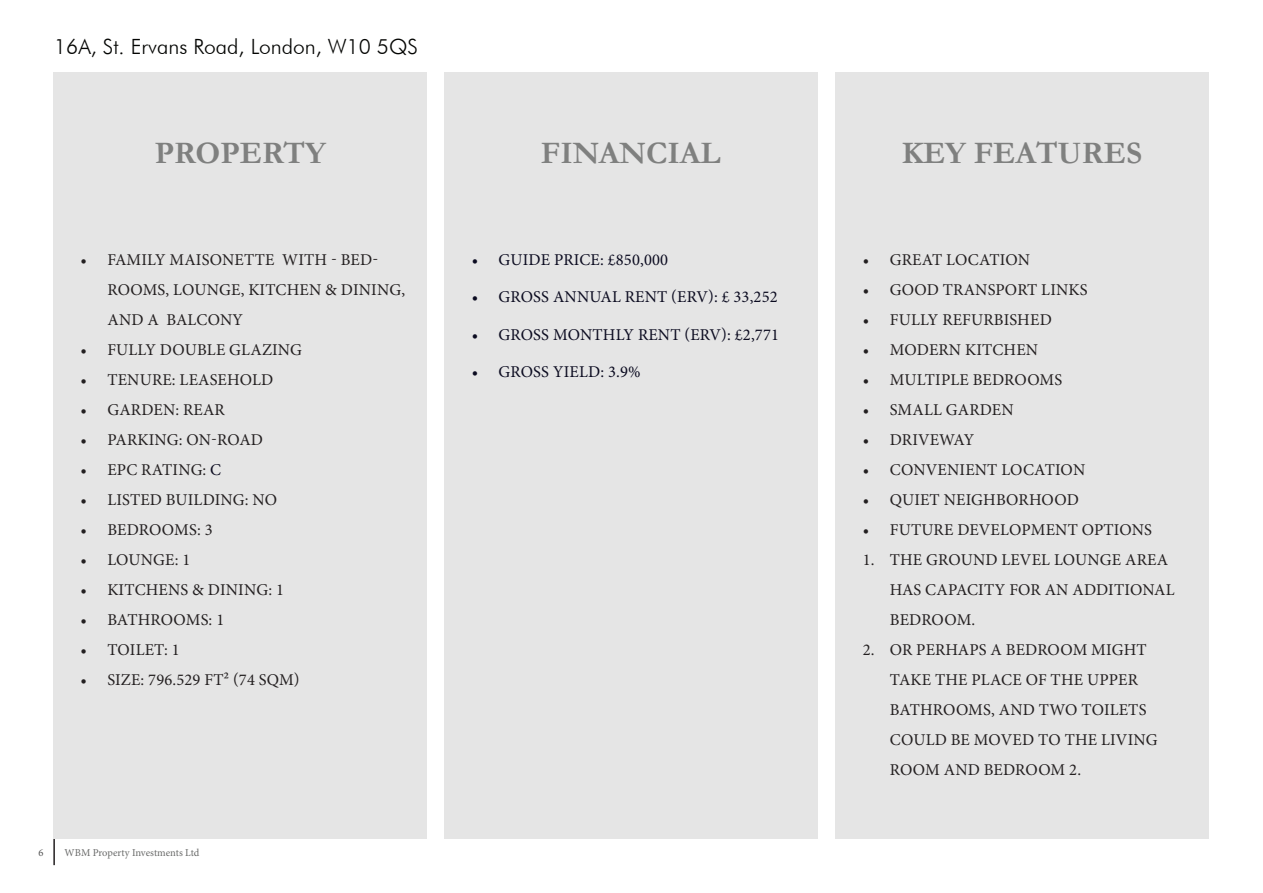
<style>
.page{position:relative;width:1263px;height:893px;background:#fff}
.page>*{position:absolute;margin:0;border:0;box-sizing:border-box;transform-origin:0 0}
.t1{font:700 31.5px "Garamond";color:#7f807f}
.t2{font:300 21px "Futura BT";color:#040503}
.t3{font:16.5px/30px "Minion Pro";letter-spacing:.01em;color:#231f20}
.t4{font:16.5px "Minion Pro";letter-spacing:.01em;color:#0b0b20}
.t5{font:10.5px "Minion Pro";letter-spacing:-.005em;color:#696a69}
.t6{font:10.5px "Minion Pro";color:#535353}
.s1{color:#0b0b20}
</style>
<div class="page">
<hr style="left:53px;top:839px;width:2px;height:26px;background:#231f20">
<div style="left:53px;top:73px;width:374px;height:766px;background:#e5e5e5"></div>
<div style="left:445px;top:73px;width:373px;height:766px;background:#e5e5e5"></div>
<div style="left:836px;top:73px;width:373px;height:766px;background:#e5e5e5"></div>
<p class="t2" style="left:54px;top:34px;width:365px">16A, St. Ervans Road, London, W10 5QS</p>
<h1 class="t1" style="left:155px;top:131px;width:173px">PROPERTY</h1>
<h1 class="t1" style="left:541px;top:131px;width:181px">FINANCIAL</h1>
<p class="t3" style="left:107px;top:245px;width:299px;text-indent:-27px">• FAMILY MAISONETTE WITH - BED-<br>ROOMS, LOUNGE, KITCHEN &amp; DINING,<br>AND A BALCONY</p>
<p class="t3" style="left:80px;top:335px;width:223px">• FULLY DOUBLE GLAZING</p>
<p class="t3" style="left:80px;top:365px;width:194px">• TENURE: LEASEHOLD</p>
<p class="t3" style="left:80px;top:395px;width:146px">• GARDEN: REAR</p>
<p class="t3" style="left:80px;top:425px;width:184px">• PARKING: ON-ROAD</p>
<p class="t3" style="left:80px;top:455px;width:142px">• EPC RATING: <span class="s1">C</span></p>
<p class="t3" style="left:80px;top:484px;width:198px">• LISTED BUILDING: NO</p>
<p class="t3" style="left:80px;top:514px;width:134px">• BEDROOMS: 3</p>
<p class="t3" style="left:80px;top:544px;width:111px">• LOUNGE: 1</p>
<p class="t3" style="left:80px;top:574px;width:205px">• KITCHENS &amp; DINING: 1</p>
<p class="t3" style="left:80px;top:604px;width:145px">• BATHROOMS: 1</p>
<p class="t3" style="left:80px;top:634px;width:101px">• TOILET: 1</p>
<p class="t3" style="left:80px;top:664px;width:221px">• SIZE: 796.529 FT² (74 SQM)</p>
<p class="t6" style="left:39px;top:845px;width:7px">6</p>
<p class="t5" style="left:65px;top:845px;width:136px">WBM Property Investments Ltd</p>
<p class="t4" style="left:472px;top:248px;width:198px">• GUIDE PRICE: £850,000</p>
<p class="t4" style="left:472px;top:286px;width:308px">• GROSS ANNUAL RENT (ERV): £ 33,252</p>
<p class="t4" style="left:472px;top:323px;width:309px">• GROSS MONTHLY RENT (ERV): £2,771</p>
<p class="t4" style="left:472px;top:361px;width:170px">• GROSS YIELD: 3.9%</p>
<h1 class="t1" style="left:902px;top:131px;width:242px">KEY FEATURES</h1>
<p class="t3" style="left:863px;top:245px;width:169px">• GREAT LOCATION</p>
<p class="t3" style="left:863px;top:275px;width:226px">• GOOD TRANSPORT LINKS</p>
<p class="t3" style="left:863px;top:305px;width:190px">• FULLY REFURBISHED</p>
<p class="t3" style="left:863px;top:335px;width:177px">• MODERN KITCHEN</p>
<p class="t3" style="left:863px;top:365px;width:201px">• MULTIPLE BEDROOMS</p>
<p class="t3" style="left:863px;top:395px;width:152px">• SMALL GARDEN</p>
<p class="t3" style="left:863px;top:425px;width:113px">• DRIVEWAY</p>
<p class="t3" style="left:863px;top:455px;width:224px">• CONVENIENT LOCATION</p>
<p class="t3" style="left:863px;top:484px;width:217px">• QUIET NEIGHBORHOOD</p>
<p class="t3" style="left:863px;top:514px;width:291px">• FUTURE DEVELOPMENT OPTIONS</p>
<p class="t3" style="left:890px;top:544px;width:286px;text-indent:-27px">1. THE GROUND LEVEL LOUNGE AREA<br>HAS CAPACITY FOR AN ADDITIONAL<br>BEDROOM.</p>
<p class="t3" style="left:890px;top:634px;width:269px;text-indent:-27px">2. OR PERHAPS A BEDROOM MIGHT<br>TAKE THE PLACE OF THE UPPER<br>BATHROOMS, AND TWO TOILETS<br>COULD BE MOVED TO THE LIVING<br>ROOM AND BEDROOM 2.</p>
</div>
